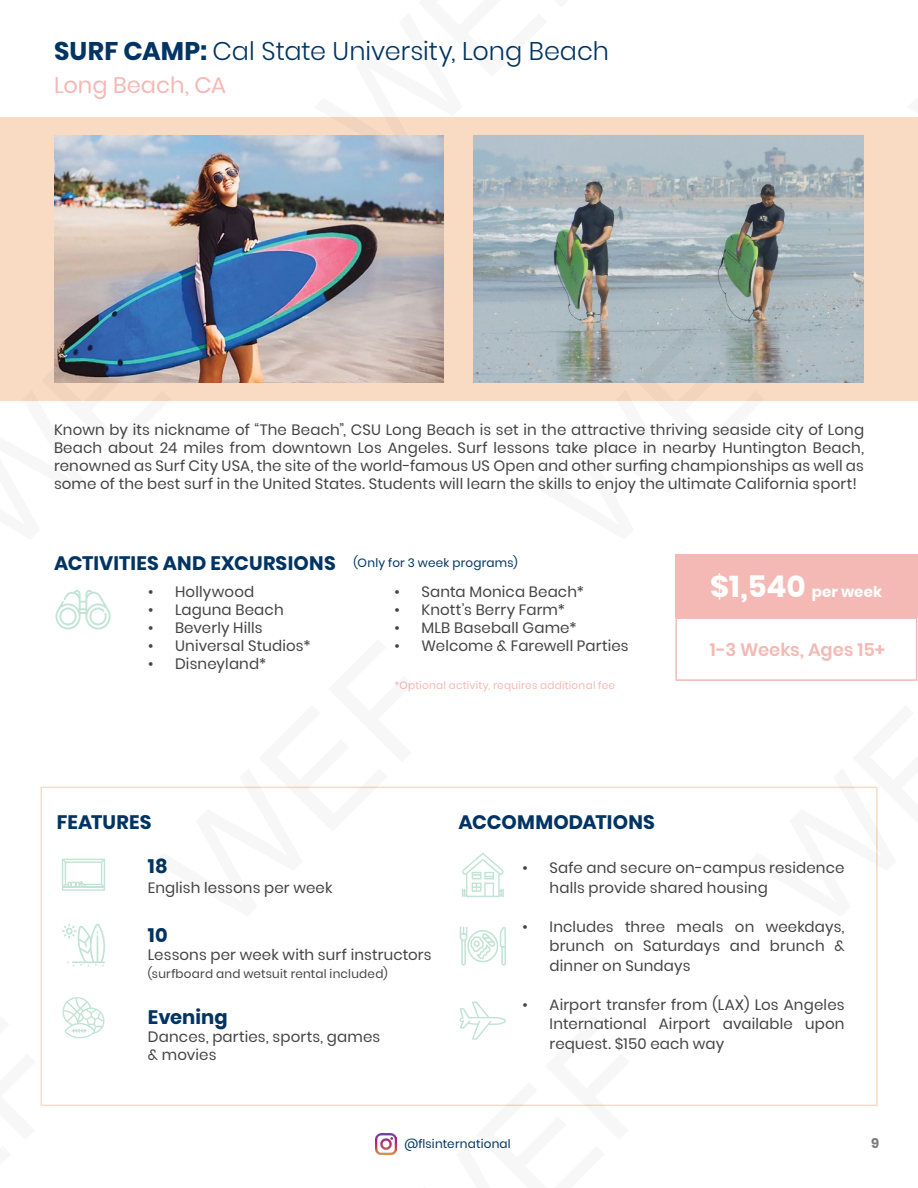
<style>
.page{position:relative;width:918px;height:1188px;background:#fff}
.page>*{position:absolute;margin:0;border:0;box-sizing:border-box;transform-origin:0 0}
.t1{font:300 25.5px "Poppins";color:#003462}
.t2{font:22.5px "Poppins";color:#f4b9b4}
.t3{font:700 19.5px "Poppins";letter-spacing:.005em;color:#003462}
.t4{font:600 18px "Poppins";color:#f4b9b4}
.t5{font:15px/19.5px "Poppins";letter-spacing:.01em;color:#444345;text-align:justify}
.t6{font:700 15px "Poppins";letter-spacing:.01em;color:#fff}
.t7{font:700 13.5px "Poppins";color:#7c7c7d}
.t8{font:12px "Poppins";letter-spacing:.02em;color:#003462}
.t9{font:12px "Poppins";letter-spacing:.02em;color:#444345}
.t10{font:10.5px "Poppins";letter-spacing:.025em;color:#f4b9b4}
.s1{font-weight:700}
.s2{font-size:30px}
</style>
<div class="page">
<div style="left:0;top:117px;width:918px;height:284px;background:#f9dbc4"></div>
<img style="left:54px;top:135px;width:390px;height:247px">
<img style="left:474px;top:135px;width:390px;height:247px">
<svg style="left:103px;top:1015px;width:2px;height:12px"></svg>
<svg style="left:479px;top:852px;width:25px;height:45px"></svg>
<svg style="left:55px;top:590px;width:56px;height:40px"></svg>
<svg style="left:62px;top:924px;width:43px;height:42px"></svg>
<svg style="left:62px;top:859px;width:43px;height:32px"></svg>
<svg style="left:461px;top:927px;width:45px;height:39px"></svg>
<div style="left:675px;top:617px;width:242px;height:64px;border:2px solid #f4b9b4"></div>
<div style="left:676px;top:554px;width:242px;height:64px;background:#f4b9b4"></div>
<img style="left:294px;top:135px;width:345px;height:71px">
<img style="left:54px;top:239px;width:208px;height:144px">
<img style="left:511px;top:239px;width:345px;height:344px">
<img style="left:135px;top:786px;width:344px;height:175px">
<img style="left:728px;top:618px;width:190px;height:343px">
<img style="left:40px;top:994px;width:63px;height:112px">
<img style="left:352px;top:1001px;width:344px;height:154px">
<h1 class="t1" style="left:54px;top:36px;width:557px"><span class="s1">SURF CAMP:</span> Cal State University, Long Beach</h1>
<h2 class="t2" style="left:54px;top:73px;width:174px">Long Beach, CA</h2>
<p class="t5" style="left:54px;top:421px;width:812px;line-height:18px">Known by its nickname of “The Beach”, CSU Long Beach is set in the attractive thriving seaside city of Long Beach about 24 miles from downtown Los Angeles. Surf lessons take place in nearby Huntington Beach, renowned as Surf City USA, the site of the world-famous US Open and other surfing championships as well as some of the best surf in the United States. Students will learn the skills to enjoy the ultimate California sport!</p>
<h3 class="t3" style="left:54px;top:552px;width:283px">ACTIVITIES AND EXCURSIONS</h3>
<p class="t5" style="left:148px;top:582px;width:108px">• Hollywood</p>
<p class="t5" style="left:148px;top:600px;width:137px">• Laguna Beach</p>
<p class="t5" style="left:148px;top:618px;width:116px">• Beverly Hills</p>
<p class="t5" style="left:148px;top:636px;width:164px">• Universal Studios*</p>
<p class="t5" style="left:148px;top:654px;width:120px">• Disneyland*</p>
<p class="t8" style="left:354px;top:556px;width:166px">(Only for 3 week programs)</p>
<p class="t5" style="left:394px;top:582px;width:191px">• Santa Monica Beach*</p>
<p class="t5" style="left:394px;top:600px;width:172px">• Knott’s Berry Farm*</p>
<p class="t5" style="left:394px;top:618px;width:184px">• MLB Baseball Game*</p>
<p class="t5" style="left:394px;top:636px;width:236px">• Welcome &amp; Farewell Parties</p>
<p class="t10" style="left:394px;top:680px;width:222px">*Optional activity, requires additional fee</p>
<p class="t6" style="left:710px;top:583px;width:174px"><span class="s2">$1,540</span> per week</p>
<p class="t4" style="left:710px;top:639px;width:177px">1-3 Weeks, Ages 15+</p>
<h3 class="t3" style="left:57px;top:811px;width:96px">FEATURES</h3>
<h3 class="t3" style="left:459px;top:811px;width:198px">ACCOMMODATIONS</h3>
<p class="t5" style="left:550px;top:858px;width:296px;text-indent:-27px">• Safe and secure on-campus residence halls provide shared housing</p>
<p class="t5" style="left:550px;top:917px;width:296px;text-indent:-27px">• Includes three meals on weekdays, brunch on Saturdays and brunch &amp; dinner on Sundays</p>
<p class="t5" style="left:550px;top:995px;width:296px;text-indent:-27px">• Airport transfer from (LAX) Los Angeles International Airport available upon request. $150 each way</p>
<h3 class="t3" style="left:148px;top:855px;width:21px">18</h3>
<p class="t5" style="left:148px;top:878px;width:186px">English lessons per week</p>
<h3 class="t3" style="left:148px;top:923px;width:21px">10</h3>
<p class="t5" style="left:148px;top:945px;width:285px">Lessons per week with surf instructors</p>
<p class="t9" style="left:148px;top:966px;width:241px">(surfboard and wetsuit rental included)</p>
<h3 class="t3" style="left:148px;top:1006px;width:81px">Evening</h3>
<p class="t5" style="left:148px;top:1028px;width:234px;line-height:18px">Dances, parties, sports, games &amp; movies</p>
<p class="t8" style="left:404px;top:1137px;width:108px">@flsinternational</p>
<p class="t7" style="left:871px;top:1136px;width:10px">9</p>
</div>
